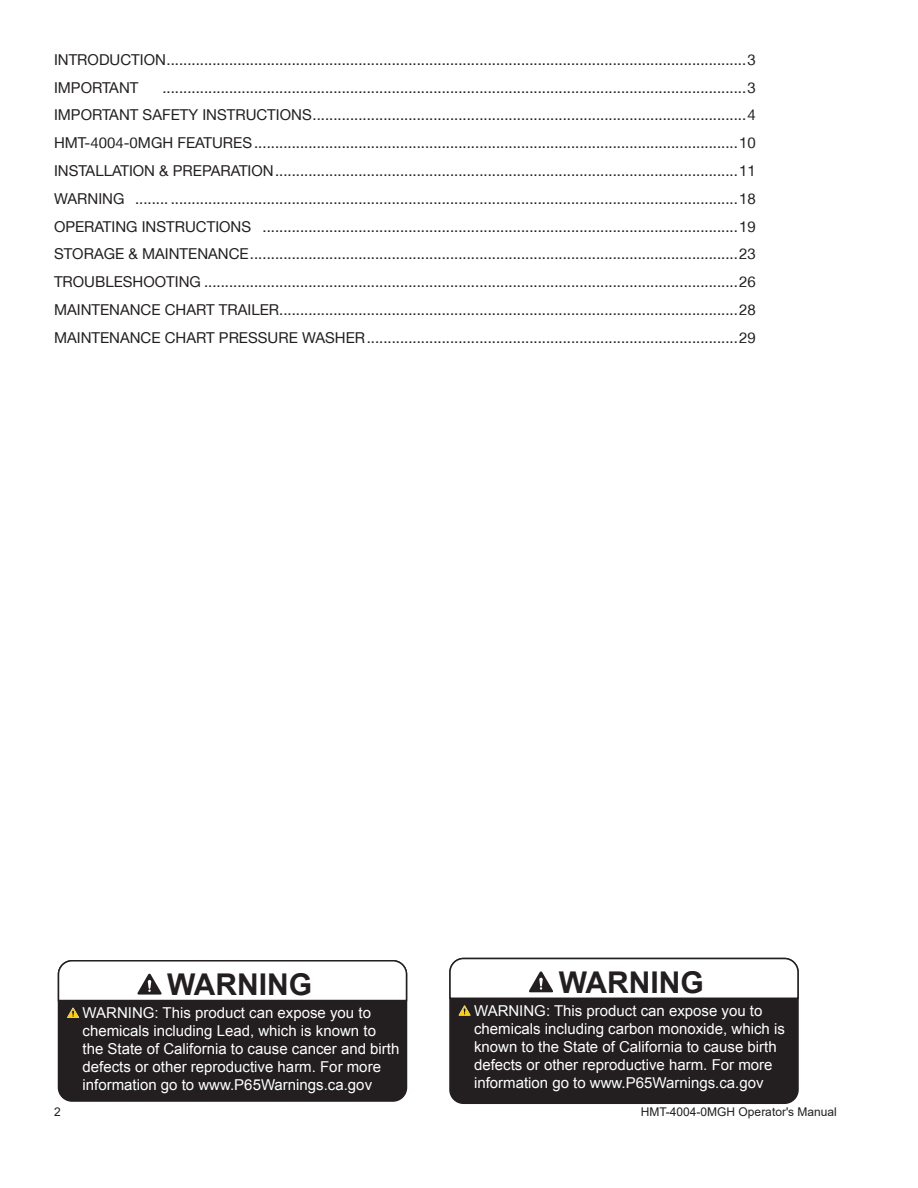
<style>
.page{position:relative;width:918px;height:1188px;background:#fff}
.page>*{position:absolute;margin:0;border:0;box-sizing:border-box;transform-origin:0 0}
.t1{font:700 30px "Arial";color:#231f20}
.t2{font:15px "Helvetica Neue LT";color:#231f20}
.t3{font:15px/18px "Arial";color:#fff}
.t4{font:12px "Arial";color:#231f20}
</style>
<div class="page">
<div style="left:58px;top:961px;width:348px;height:140px;background:#231f20;border-radius:14px"></div>
<div style="left:58px;top:960px;width:349px;height:142px;border:2px solid #231f20;border-radius:14px"></div>
<svg style="left:67px;top:1008px;width:12px;height:10px"></svg>
<svg style="left:57px;top:960px;width:351px;height:42px;background:#e6e5e6"></svg>
<div style="left:450px;top:959px;width:348px;height:144px;background:#231f20;border-radius:14px"></div>
<div style="left:449px;top:958px;width:350px;height:146px;border:2px solid #231f20;border-radius:14px"></div>
<svg style="left:449px;top:957px;width:350px;height:59px"></svg>
<p class="t2" style="left:54px;top:50px;width:703px">INTRODUCTION...........................................................................................................................................3</p>
<p class="t2" style="left:54px;top:78px;width:86px">IMPORTANT</p>
<p class="t2" style="left:162px;top:78px;width:595px">............................................................................................................................................3</p>
<p class="t2" style="left:54px;top:106px;width:703px">IMPORTANT SAFETY INSTRUCTIONS........................................................................................................4</p>
<p class="t2" style="left:54px;top:134px;width:703px">HMT-4004-0MGH FEATURES....................................................................................................................10</p>
<p class="t2" style="left:54px;top:162px;width:703px">INSTALLATION &amp; PREPARATION...............................................................................................................11</p>
<p class="t2" style="left:54px;top:189px;width:703px">WARNING ........ ........................................................................................................................................18</p>
<p class="t2" style="left:54px;top:217px;width:703px">OPERATING INSTRUCTIONS ..................................................................................................................19</p>
<p class="t2" style="left:54px;top:245px;width:703px">STORAGE &amp; MAINTENANCE.....................................................................................................................23</p>
<p class="t2" style="left:54px;top:273px;width:703px">TROUBLESHOOTING ................................................................................................................................26</p>
<p class="t2" style="left:54px;top:301px;width:703px">MAINTENANCE CHART TRAILER..............................................................................................................28</p>
<p class="t2" style="left:54px;top:329px;width:703px">MAINTENANCE CHART PRESSURE WASHER.........................................................................................29</p>
<p class="t1" style="left:167px;top:965px;width:146px">WARNING</p>
<p class="t3" style="left:83px;top:1004px;width:318px">WARNING: This product can expose you to chemicals including Lead, which is known to the State of California to cause cancer and birth defects or other reproductive harm. For more information go to www.P65Warnings.ca.gov</p>
<p class="t1" style="left:559px;top:962px;width:146px">WARNING</p>
<p class="t3" style="left:474px;top:1002px;width:312px">WARNING: This product can expose you to chemicals including carbon monoxide, which is known to the State of California to cause birth defects or other reproductive harm. For more information go to www.P65Warnings.ca.gov</p>
<p class="t4" style="left:54px;top:1103px;width:8px">2</p>
<p class="t4" style="left:641px;top:1103px;width:198px">HMT-4004-0MGH Operator's Manual</p>
</div>
